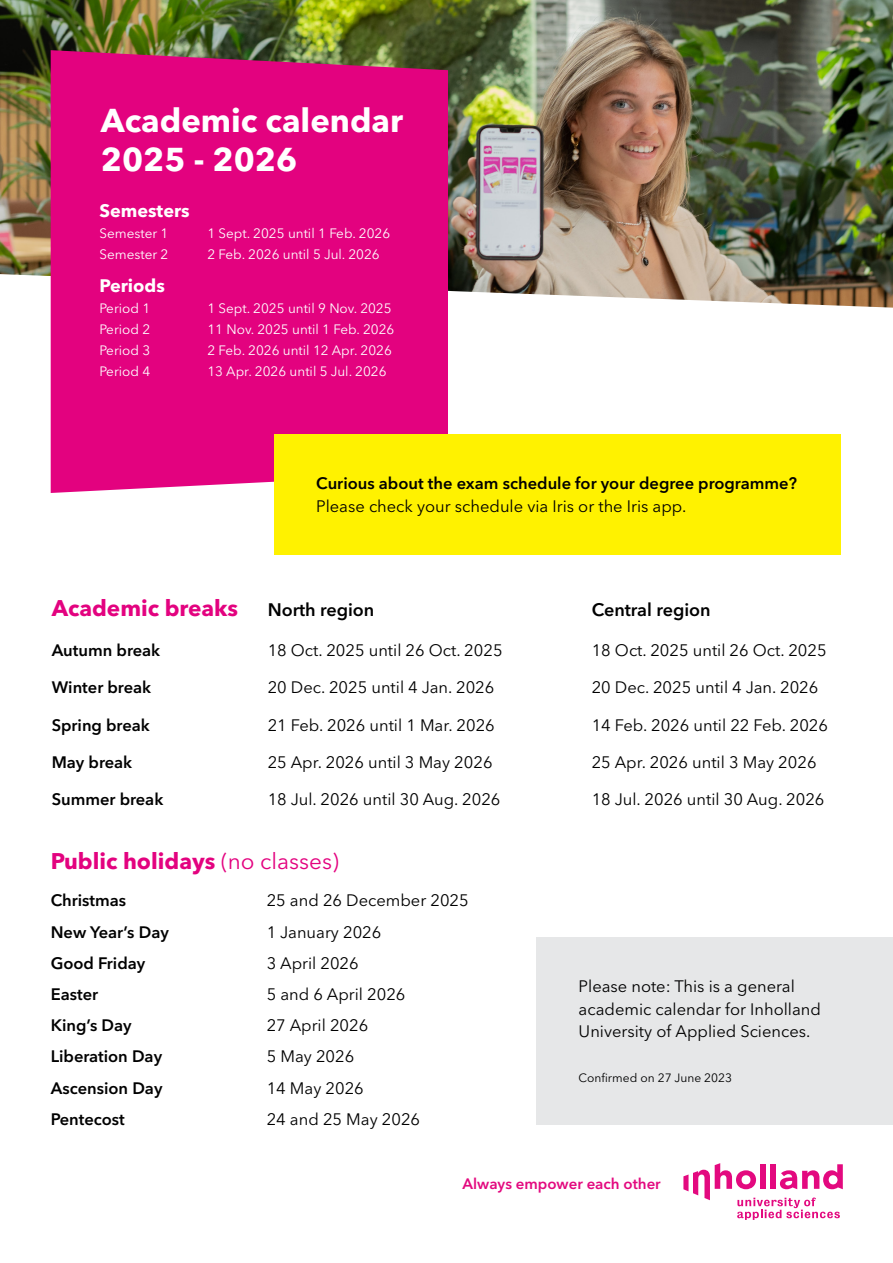
<style>
.page{position:relative;width:893px;height:1263px;background:#fff}
.page>*{position:absolute;margin:0;border:0;box-sizing:border-box;transform-origin:0 0}
.t1{font:700 32.7px/39.3px "Avenir Next LT Pro";color:#fff}
.t2{font:700 22.5px "Avenir Next LT Pro";color:#e3027f}
.t3{font:600 18px "Avenir Next LT Pro";color:#000}
.t4{font:700 18px "Avenir Next LT Pro";color:#fff}
.t5{font:16.5px/22.5px "Avenir Next LT Pro";color:#000}
.t6{font:600 16.5px "Avenir Next LT Pro";color:#000}
.t7{font:600 15px "Avenir Next LT Pro";color:#e3097f}
.t8{font:13.5px "Avenir Next LT Pro";color:#fff}
.t9{font:12px "Avenir Next LT Pro";color:#000}
.s1{font-weight:400}
</style>
<div class="page">
<svg style="left:683px;top:1163px;width:160px;height:57px"></svg>
<img style="left:0;top:0;width:893px;height:308px">
<div style="left:51px;top:50px;width:397px;height:443px;background:#e3027f"></div>
<div style="left:536px;top:937px;width:357px;height:188px;background:#e6e7e8"></div>
<div style="left:274px;top:434px;width:567px;height:120px;background:#fff200"></div>
<h1 class="t1" style="left:101px;top:101px;width:304px">Academic calendar<br>2025 - 2026</h1>
<p class="t4" style="left:99px;top:200px;width:92px">Semesters</p>
<p class="t8" style="left:99px;top:225px;width:71px">Semester 1</p>
<p class="t8" style="left:207px;top:225px;width:184px">1 Sept. 2025 until 1 Feb. 2026</p>
<p class="t8" style="left:99px;top:246px;width:71px">Semester 2</p>
<p class="t8" style="left:207px;top:246px;width:174px">2 Feb. 2026 until 5 Jul. 2026</p>
<p class="t4" style="left:99px;top:275px;width:67px">Periods</p>
<p class="t8" style="left:99px;top:300px;width:52px">Period 1</p>
<p class="t8" style="left:207px;top:300px;width:186px">1 Sept. 2025 until 9 Nov. 2025</p>
<p class="t8" style="left:99px;top:321px;width:52px">Period 2</p>
<p class="t8" style="left:207px;top:321px;width:188px">11 Nov. 2025 until 1 Feb. 2026</p>
<p class="t8" style="left:99px;top:342px;width:52px">Period 3</p>
<p class="t8" style="left:207px;top:342px;width:186px">2 Feb. 2026 until 12 Apr. 2026</p>
<p class="t8" style="left:99px;top:363px;width:52px">Period 4</p>
<p class="t8" style="left:207px;top:363px;width:181px">13 Apr. 2026 until 5 Jul. 2026</p>
<p class="t6" style="left:316px;top:473px;width:482px">Curious about the exam schedule for your degree programme?</p>
<p class="t5" style="left:316px;top:494px;width:372px">Please check your schedule via Iris or the Iris app.</p>
<h2 class="t2" style="left:52px;top:594px;width:188px">Academic breaks</h2>
<p class="t3" style="left:268px;top:599px;width:108px">North region</p>
<p class="t3" style="left:592px;top:599px;width:120px">Central region</p>
<p class="t6" style="left:52px;top:640px;width:110px">Autumn break</p>
<p class="t5" style="left:268px;top:639px;width:236px">18 Oct. 2025 until 26 Oct. 2025</p>
<p class="t5" style="left:592px;top:639px;width:236px">18 Oct. 2025 until 26 Oct. 2025</p>
<p class="t6" style="left:52px;top:678px;width:101px">Winter break</p>
<p class="t5" style="left:268px;top:676px;width:228px">20 Dec. 2025 until 4 Jan. 2026</p>
<p class="t5" style="left:592px;top:676px;width:228px">20 Dec. 2025 until 4 Jan. 2026</p>
<p class="t6" style="left:52px;top:715px;width:100px">Spring break</p>
<p class="t5" style="left:268px;top:714px;width:229px">21 Feb. 2026 until 1 Mar. 2026</p>
<p class="t5" style="left:592px;top:714px;width:238px">14 Feb. 2026 until 22 Feb. 2026</p>
<p class="t6" style="left:52px;top:752px;width:82px">May break</p>
<p class="t5" style="left:268px;top:751px;width:226px">25 Apr. 2026 until 3 May 2026</p>
<p class="t5" style="left:592px;top:751px;width:226px">25 Apr. 2026 until 3 May 2026</p>
<p class="t6" style="left:52px;top:789px;width:113px">Summer break</p>
<p class="t5" style="left:268px;top:788px;width:234px">18 Jul. 2026 until 30 Aug. 2026</p>
<p class="t5" style="left:592px;top:788px;width:234px">18 Jul. 2026 until 30 Aug. 2026</p>
<h2 class="t2" style="left:51px;top:847px;width:290px">Public holidays <span class="s1">(no classes)</span></h2>
<p class="t6" style="left:51px;top:891px;width:77px">Christmas</p>
<p class="t5" style="left:267px;top:889px;width:204px">25 and 26 December 2025</p>
<p class="t6" style="left:51px;top:922px;width:120px">New Year’s Day</p>
<p class="t5" style="left:267px;top:921px;width:116px">1 January 2026</p>
<p class="t6" style="left:51px;top:953px;width:96px">Good Friday</p>
<p class="t5" style="left:267px;top:952px;width:94px">3 April 2026</p>
<p class="t6" style="left:51px;top:984px;width:49px">Easter</p>
<p class="t5" style="left:267px;top:983px;width:140px">5 and 6 April 2026</p>
<p class="t6" style="left:51px;top:1015px;width:83px">King’s Day</p>
<p class="t5" style="left:267px;top:1014px;width:103px">27 April 2026</p>
<p class="t6" style="left:51px;top:1047px;width:113px">Liberation Day</p>
<p class="t5" style="left:267px;top:1045px;width:89px">5 May 2026</p>
<p class="t6" style="left:51px;top:1078px;width:113px">Ascension Day</p>
<p class="t5" style="left:267px;top:1077px;width:99px">14 May 2026</p>
<p class="t6" style="left:51px;top:1109px;width:76px">Pentecost</p>
<p class="t5" style="left:267px;top:1108px;width:155px">24 and 25 May 2026</p>
<p class="t5" style="left:579px;top:975px;width:244px">Please note: This is a general academic calendar for Inholland<br>University of Applied Sciences.</p>
<p class="t9" style="left:579px;top:1071px;width:155px">Confirmed on 27 June 2023</p>
<p class="t7" style="left:463px;top:1174px;width:200px">Always empower each other</p>
</div>
